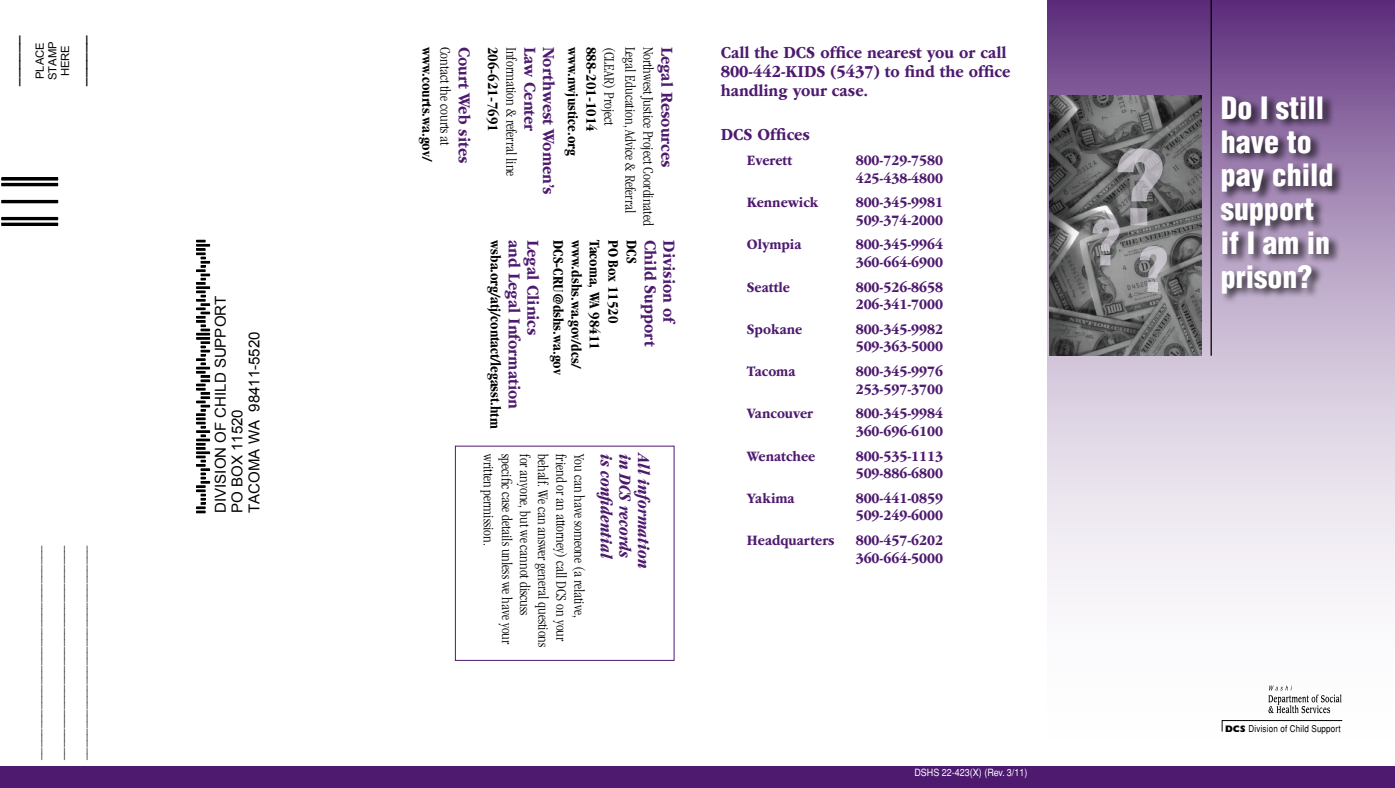
<style>
.page{position:relative;width:1395px;height:788px;background:#fff}
.page>*{position:absolute;margin:0;border:0;box-sizing:border-box;transform-origin:0 0}
.t1{font:900 condensed 60px "Helvetica";color:#e4dde9}
.t2{font:900 condensed 30px/33.8px "Helvetica";color:#fff}
.t3{font:700 17.5px/18.8px "ITC Garamond Std";color:#4e1a6f;scale:.9 1}
.t4{font:italic 700 condensed 17.5px "Garamond";color:#4e1a6f}
.t5{font:700 15px/17.5px "ITC Garamond Std";color:#4e1a6f;scale:.9 1}
.t6{font:300 condensed 15px/18.1px "Garamond";color:#000}
.t7{font:700 condensed 15px "Garamond";color:#000}
.t8{font:15px/16.8px "Arial";color:#000}
.t9{font:12.5px/22.6px "Times New Roman";color:#000;text-align:justify}
.t10{font:11.25px/12.6px "Arial";color:#000;text-align:center}
.t11{font:10px "Helvetica";color:#fff;scale:.9 1}
.t12{font:9.5px "Helvetica";letter-spacing:.02em;color:#000;scale:.85 1}
.s1{font-family:"ITC Garamond Std";font-weight:700;font-stretch:normal;font-size:17.5px;color:#4e1a6f}
.s2{font-family:"Gill Sans";font-weight:800}
</style>
<div class="page">
<div style="left:2px;top:223px;width:56px;height:2px;border:1px solid #000"></div>
<div style="left:2px;top:217px;width:56px;height:3px;border:1px solid #000"></div>
<div style="left:2px;top:200px;width:56px;height:3px;border:1px solid #000"></div>
<div style="left:2px;top:183px;width:56px;height:3px;border:1px solid #000"></div>
<div style="left:2px;top:178px;width:56px;height:2px;border:1px solid #000"></div>
<svg style="left:1047px;top:0;width:348px;height:732px"></svg>
<hr style="left:1222px;top:720px;width:120px;height:1px;background:#000">
<svg style="left:197px;top:240px;width:13px;height:273px"></svg>
<div style="left:1220px;top:94px;width:124px;height:210px;background:#000;opacity:.75"></div>
<hr style="left:1211px;top:0;width:1px;height:356px;background:#000">
<img style="left:1049px;top:96px;width:153px;height:260px">
<svg style="left:1268px;top:685px;width:74px;height:28px"></svg>
<div style="left:0;top:766px;width:1395px;height:22px;background:#4e1a6f"></div>
<p class="t8" style="left:4px;top:86px;width:52px;rotate:-90deg">______</p>
<p class="t8" style="left:71px;top:86px;width:52px;rotate:-90deg">______</p>
<p class="t10" style="left:34px;top:80px;width:40px;rotate:-90deg">PLACE<br>STAMP<br>HERE</p>
<p class="t9" style="left:24px;top:759px;width:216px;rotate:-90deg">__________________________________ __________________________________ __________________________________</p>
<p class="t8" style="left:212px;top:513px;width:218px;rotate:-90deg">DIVISION OF CHILD SUPPORT<br>PO BOX 11520<br>TACOMA WA 98411-5520</p>
<p class="t7" style="left:436px;top:47px;width:117px;rotate:90deg">www.courts.wa.gov/</p>
<p class="t6" style="left:454px;top:47px;width:100px;rotate:90deg">Contact the courts at</p>
<p class="t3" style="left:474px;top:47px;width:131px;rotate:90deg">Court Web sites</p>
<p class="t7" style="left:582px;top:47px;width:110px;rotate:90deg">www.nwjustice.org</p>
<p class="t7" style="left:600px;top:47px;width:86px;rotate:90deg">888-201-1014</p>
<p class="t6" style="left:657px;top:47px;width:301px;rotate:90deg">Northwest Justice Project Coordinated <span class="s1">Child Support<br></span>Legal Education, Advice &amp; Referral</p>
<p class="t3" style="left:539px;top:47px;width:96px;rotate:90deg">Law Center</p>
<p class="t3" style="left:558px;top:47px;width:166px;rotate:90deg">Northwest Women’s</p>
<p class="t3" style="left:677px;top:47px;width:136px;rotate:90deg">Legal Resources</p>
<p class="t6" style="left:520px;top:47px;width:131px;rotate:90deg">Information &amp; referral line</p>
<p class="t7" style="left:502px;top:47px;width:86px;rotate:90deg">206-621-7691</p>
<p class="t6" style="left:618px;top:47px;width:80px;rotate:90deg">(CLEAR) Project</p>
<p class="t7" style="left:504px;top:240px;width:190px;rotate:90deg">wsba.org/atj/contact/legasst.htm</p>
<p class="t7" style="left:567px;top:240px;width:136px;rotate:90deg">DCS-CRU@dshs.wa.gov</p>
<p class="t7" style="left:585px;top:240px;width:131px;rotate:90deg">www.dshs.wa.gov/dcs/</p>
<p class="t7" style="left:603px;top:240px;width:111px;rotate:90deg">Tacoma, WA 98411</p>
<p class="t7" style="left:622px;top:240px;width:85px;rotate:90deg">PO Box 11520</p>
<p class="t7" style="left:640px;top:240px;width:25px;rotate:90deg">DCS</p>
<p class="t3" style="left:678px;top:240px;width:95px;rotate:90deg">Division of</p>
<p class="t3" style="left:542px;top:240px;width:108px;rotate:90deg">Legal Clinics</p>
<p class="t3" style="left:524px;top:240px;width:189px;rotate:90deg">and Legal Information</p>
<p class="t6" style="left:498px;top:454px;width:93px;rotate:90deg">written permission.</p>
<p class="t6" style="left:516px;top:454px;width:191px;rotate:90deg">specific case details unless we have your</p>
<p class="t6" style="left:534px;top:454px;width:162px;rotate:90deg">for anyone, but we cannot discuss</p>
<p class="t6" style="left:552px;top:454px;width:194px;rotate:90deg">behalf. We can answer general questions</p>
<p class="t6" style="left:570px;top:454px;width:189px;rotate:90deg">friend or an attorney) call DCS on your</p>
<p class="t6" style="left:588px;top:454px;width:165px;rotate:90deg">You can have someone (a relative,</p>
<p class="t4" style="left:616px;top:454px;width:106px;rotate:90deg">is confidential</p>
<p class="t4" style="left:635px;top:454px;width:106px;rotate:90deg">in DCS records</p>
<p class="t4" style="left:654px;top:454px;width:116px;rotate:90deg">All information</p>
<p class="t3" style="left:721px;top:43px;width:324px">Call the DCS office nearest you or call<br>800-442-KIDS (5437) to find the office handling your case.</p>
<p class="t3" style="left:721px;top:125px;width:101px">DCS Offices</p>
<p class="t5" style="left:747px;top:151px;width:52px">Everett</p>
<p class="t5" style="left:856px;top:151px;width:99px">800-729-7580<br>425-438-4800</p>
<p class="t5" style="left:747px;top:194px;width:81px">Kennewick</p>
<p class="t5" style="left:856px;top:194px;width:99px">800-345-9981<br>509-374-2000</p>
<p class="t5" style="left:747px;top:236px;width:62px">Olympia</p>
<p class="t5" style="left:856px;top:236px;width:99px">800-345-9964<br>360-664-6900</p>
<p class="t5" style="left:747px;top:278px;width:49px">Seattle</p>
<p class="t5" style="left:856px;top:278px;width:99px">800-526-8658<br>206-341-7000</p>
<p class="t5" style="left:747px;top:320px;width:63px">Spokane</p>
<p class="t5" style="left:856px;top:320px;width:99px">800-345-9982<br>509-363-5000</p>
<p class="t5" style="left:747px;top:362px;width:56px">Tacoma</p>
<p class="t5" style="left:856px;top:362px;width:99px">800-345-9976<br>253-597-3700</p>
<p class="t5" style="left:747px;top:405px;width:75px">Vancouver</p>
<p class="t5" style="left:856px;top:405px;width:99px">800-345-9984<br>360-696-6100</p>
<p class="t5" style="left:747px;top:447px;width:78px">Wenatchee</p>
<p class="t5" style="left:856px;top:447px;width:99px">800-535-1113<br>509-886-6800</p>
<p class="t5" style="left:747px;top:489px;width:55px">Yakima</p>
<p class="t5" style="left:856px;top:489px;width:99px">800-441-0859<br>509-249-6000</p>
<p class="t5" style="left:747px;top:531px;width:99px">Headquarters</p>
<p class="t5" style="left:856px;top:531px;width:99px">800-457-6202<br>360-664-5000</p>
<p class="t11" style="left:914px;top:766px;width:127px">DSHS 22-423(X) (Rev. 3/11)</p>
<h1 class="t1" style="left:1091px;top:219px;width:79px"><sup>?</sup>? ?</h1>
<p class="t2" style="left:1221px;top:91px;width:114px">Do I still have to pay child support if I am in prison?</p>
<p class="t12" style="left:1225px;top:723px;width:138px"><span class="s2">DCS</span> Division of Child Support</p>
</div>
